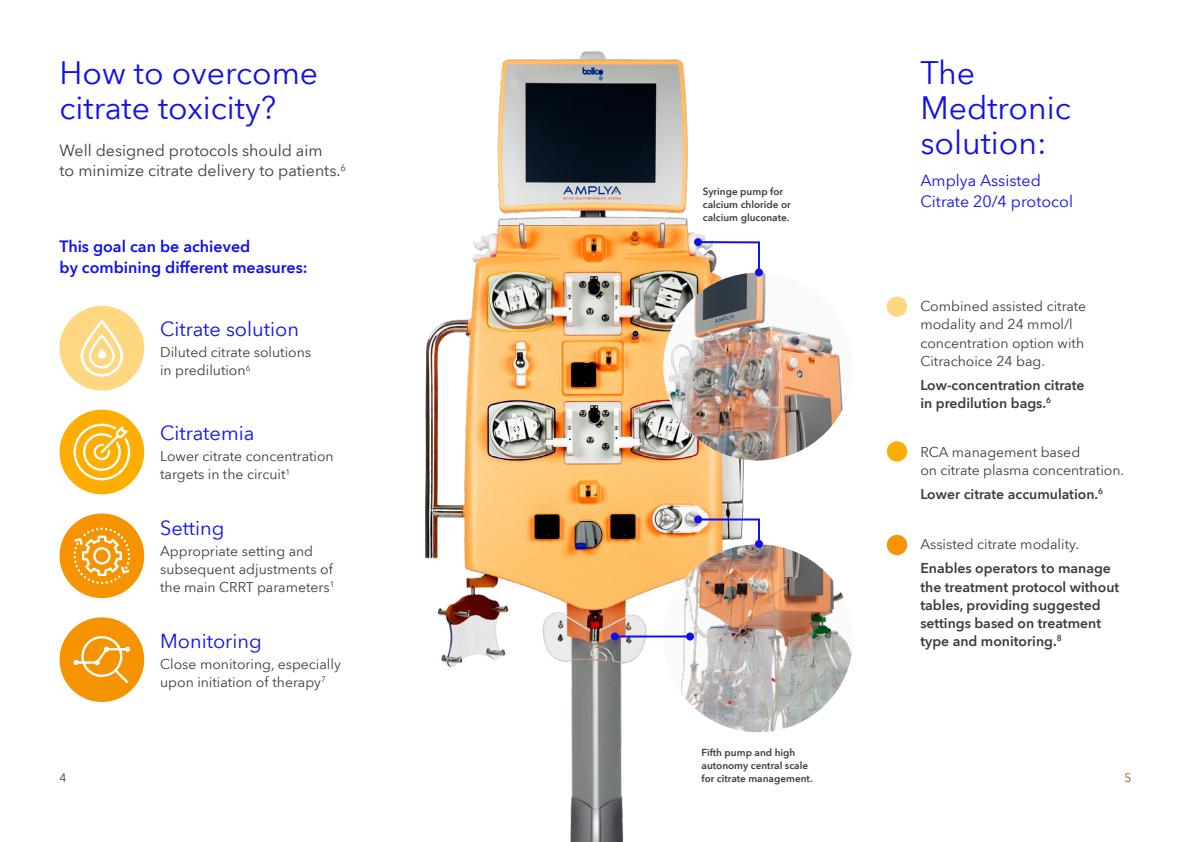
<style>
.page{position:relative;width:1191px;height:842px;background:#fff}
.page>*{position:absolute;margin:0;border:0;box-sizing:border-box;transform-origin:0 0}
.t1{font:32px/35.2px "Avenir Next World";color:#1010eb}
.t2{font:20px "Avenir Next World";color:#1010eb}
.t3{font:16px/20.8px "Avenir Next World";color:#3c3c3c}
.t4{font:600 16px/20.8px "Avenir Next World";color:#1010eb}
.t5{font:16px/20.8px "Avenir Next World";color:#1010eb}
.t6{font:14px/18.2px "Avenir Next World";color:#3c3c3c}
.t7{font:600 14px/18.2px "Avenir Next World";color:#3c3c3c}
.t8{font:12px "Avenir Next World";color:#3c3c3c}
.t9{font:12px "Avenir Next World";color:#8c5300}
.t10{font:600 10px/13px "Avenir Next World";color:#3c3c3c}
</style>
<div class="page">
<img style="left:425px;top:51px;width:342px;height:791px">
<img style="left:663px;top:544px;width:189px;height:188px">
<img style="left:663px;top:273px;width:180px;height:187px">
<div style="left:60px;top:306px;width:84px;height:84px;background:#ffd780;border-radius:50%"></div>
<div style="left:60px;top:410px;width:84px;height:84px;background:#ffad00;border-radius:50%"></div>
<div style="left:887px;top:296px;width:20px;height:21px;background:#ffd780;border-radius:50%"></div>
<div style="left:887px;top:441px;width:20px;height:21px;background:#ffad00;border-radius:50%"></div>
<div style="left:887px;top:535px;width:20px;height:20px;background:#f59300;border-radius:50%"></div>
<div style="left:60px;top:513px;width:84px;height:85px;background:#f59300;border-radius:50%"></div>
<div style="left:60px;top:617px;width:84px;height:85px;background:#f59300;border-radius:50%"></div>
<svg style="left:81px;top:320px;width:42px;height:56px"></svg>
<svg style="left:98px;top:348px;width:8px;height:11px"></svg>
<svg style="left:73px;top:527px;width:57px;height:57px"></svg>
<svg style="left:73px;top:636px;width:57px;height:47px"></svg>
<svg style="left:73px;top:424px;width:58px;height:57px"></svg>
<svg style="left:696px;top:240px;width:65px;height:34px"></svg>
<div style="left:694px;top:238px;width:8px;height:8px;background:#1010eb;border-radius:50%"></div>
<div style="left:755px;top:268px;width:8px;height:8px;background:#1010eb;border-radius:50%"></div>
<svg style="left:696px;top:517px;width:65px;height:29px"></svg>
<div style="left:694px;top:515px;width:8px;height:8px;background:#1010eb;border-radius:50%"></div>
<div style="left:755px;top:540px;width:8px;height:8px;background:#1010eb;border-radius:50%"></div>
<hr style="left:615px;top:635px;width:75px;height:2px;background:#1010eb">
<div style="left:611px;top:632px;width:8px;height:8px;background:#1010eb;border-radius:50%"></div>
<div style="left:686px;top:632px;width:8px;height:8px;background:#1010eb;border-radius:50%"></div>
<h1 class="t1" style="left:60px;top:55px;width:260px">How to overcome citrate toxicity?</h1>
<p class="t3" style="left:60px;top:140px;width:288px">Well designed protocols should aim<br>to minimize citrate delivery to patients.<sup>6</sup></p>
<p class="t4" style="left:60px;top:236px;width:249px">This goal can be achieved<br>by combining different measures:</p>
<h2 class="t2" style="left:160px;top:313px;width:140px">Citrate solution</h2>
<p class="t6" style="left:160px;top:343px;width:152px">Diluted citrate solutions in predilution<sup>6</sup></p>
<h2 class="t2" style="left:160px;top:417px;width:96px">Citratemia</h2>
<p class="t6" style="left:160px;top:447px;width:175px">Lower citrate concentration targets in the circuit<sup>1</sup></p>
<h2 class="t2" style="left:160px;top:512px;width:66px">Setting</h2>
<p class="t6" style="left:160px;top:542px;width:176px">Appropriate setting and subsequent adjustments of the main CRRT parameters<sup>1</sup></p>
<h2 class="t2" style="left:160px;top:624px;width:103px">Monitoring</h2>
<p class="t6" style="left:160px;top:655px;width:182px">Close monitoring, especially upon initiation of therapy<sup>7</sup></p>
<p class="t10" style="left:703px;top:185px;width:89px">Syringe pump for calcium chloride or calcium gluconate.</p>
<h1 class="t1" style="left:920px;top:55px;width:152px">The<br>Medtronic solution:</h1>
<p class="t5" style="left:920px;top:171px;width:154px">Amplya Assisted<br>Citrate 20/4 protocol</p>
<p class="t6" style="left:920px;top:297px;width:167px">Combined assisted citrate modality and 24 mmol/l concentration option with<br>Citrachoice 24 bag.</p>
<p class="t7" style="left:920px;top:376px;width:166px">Low-concentration citrate in predilution bags.<sup>6</sup></p>
<p class="t6" style="left:920px;top:443px;width:205px">RCA management based<br>on citrate plasma concentration.</p>
<p class="t7" style="left:920px;top:485px;width:184px">Lower citrate accumulation.<sup>6</sup></p>
<p class="t6" style="left:920px;top:536px;width:160px">Assisted citrate modality.</p>
<p class="t7" style="left:920px;top:559px;width:200px">Enables operators to manage the treatment protocol without tables, providing suggested settings based on treatment type and monitoring.<sup>8</sup></p>
<p class="t10" style="left:701px;top:746px;width:112px">Fifth pump and high autonomy central scale for citrate management.</p>
<p class="t8" style="left:60px;top:769px;width:8px">4</p>
<p class="t9" style="left:1124px;top:769px;width:8px">5</p>
</div>
